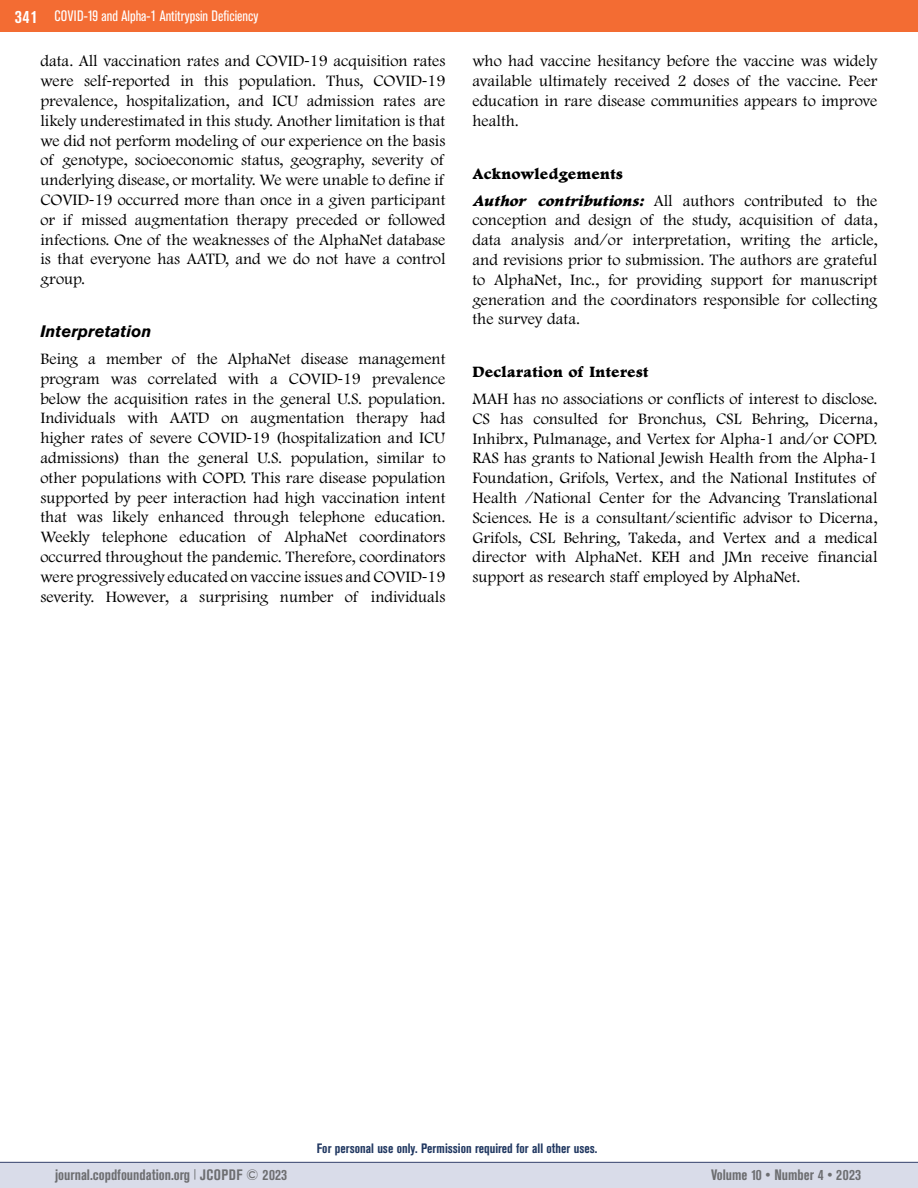
<style>
.page{position:relative;width:918px;height:1188px;background:#fff}
.page>*{position:absolute;margin:0;border:0;box-sizing:border-box;transform-origin:0 0}
.t1{font:300 16.5px/19.8px "Footlight MT Pro";color:#000;text-align:justify}
.t2{font:800 16.5px "Footlight MT Pro";color:#000}
.t3{font:italic 700 16.5px "Akzidenz Grotesk BQ";color:#000}
.t4{font:700 condensed 15px "Akzidenz Grotesk BE";color:#6d6e71}
.t5{font:condensed 15px "Akzidenz Grotesk BE";color:#fff}
.t6{font:700 condensed 13.5px "Akzidenz Grotesk BE";color:#213861}
.s1{font-weight:700;font-size:18px}
.s2{font-family:"Myriad Pro";font-weight:400}
.s3{font-weight:800}
.s4{font-weight:800;font-style:italic}
</style>
<div class="page">
<div style="left:0;top:1162px;width:918px;height:26px;background:#d9dce9"></div>
<div style="left:0;top:0;width:918px;height:32px;background:#f36c33"></div>
<hr style="left:0;top:1162px;width:918px;height:1px;background:#34416b">
<p class="t5" style="left:15px;top:8px;width:245px"><span class="s1">341</span> COVID-19 and Alpha-1 Antitrypsin Deficiency</p>
<p class="t1" style="left:40px;top:52px;width:407px">data. All vaccination rates and COVID<span class="s2">-</span>19 acquisition rates were self<span class="s2">-</span>reported in this population. Thus, COVID<span class="s2">-</span>19 prevalence, hospitalization, and ICU admission rates are likely underestimated in this study. Another limitation is that we did not perform modeling of our experience on the basis of genotype, socioeconomic status, geography, severity of underlying disease, or mortality. We were unable to define if COVID<span class="s2">-</span>19 occurred more than once in a given participant or if missed augmentation therapy preceded or followed infections. One of the weaknesses of the AlphaNet database is that everyone has AATD, and we do not have a control group.</p>
<p class="t3" style="left:40px;top:322px;width:113px">Interpretation</p>
<p class="t1" style="left:40px;top:349px;width:407px">Being a member of the AlphaNet disease management program was correlated with a COVID<span class="s2">-</span>19 prevalence below the acquisition rates in the general U.S. population.<br>Individuals with AATD on augmentation therapy had higher rates of severe COVID<span class="s2">-</span>19 (hospitalization and ICU admissions) than the general U.S. population, similar to other populations with COPD. This rare disease population supported by peer interaction had high vaccination intent that was likely enhanced through telephone education.<br>Weekly telephone education of AlphaNet coordinators occurred throughout the pandemic. Therefore, coordinators were progressively educated on vaccine issues and COVID<span class="s2">-</span>19 severity. However, a surprising number of individuals</p>
<p class="t1" style="left:473px;top:52px;width:407px">who had vaccine hesitancy before the vaccine was widely available ultimately received 2 doses of the vaccine. Peer education in rare disease communities appears to improve health.</p>
<p class="t1" style="left:473px;top:161px;width:407px;line-height:26.5px"><span class="s3">Acknowledgements<br></span><span class="s4">Author contributions:</span> All authors contributed to the</p>
<p class="t1" style="left:473px;top:211px;width:407px">conception and design of the study, acquisition of data, data analysis and/or interpretation, writing the article, and revisions prior to submission. The authors are grateful to AlphaNet, Inc., for providing support for manuscript generation and the coordinators responsible for collecting the survey data.</p>
<p class="t2" style="left:473px;top:363px;width:178px">Declaration of Interest</p>
<p class="t1" style="left:473px;top:389px;width:407px">MAH has no associations or conflicts of interest to disclose.<br>CS has consulted for Bronchus, CSL Behring, Dicerna, Inhibrx, Pulmanage, and Vertex for Alpha<span class="s2">-</span>1 and/or COPD.<br>RAS has grants to National Jewish Health from the Alpha<span class="s2">-</span>1<br>Foundation, Grifols, Vertex, and the National Institutes of Health /National Center for the Advancing Translational Sciences. He is a consultant/scientific advisor to Dicerna, Grifols, CSL Behring, Takeda, and Vertex and a medical director with AlphaNet. KEH and JMn receive financial support as research staff employed by AlphaNet.</p>
<p class="t6" style="left:317px;top:1141px;width:282px">For personal use only. Permission required for all other uses.</p>
<p class="t4" style="left:55px;top:1166px;width:234px">journal.copdfoundation.org <sup>|</sup> JCOPDF © 2023</p>
<p class="t4" style="left:711px;top:1166px;width:151px">Volume 10 • Number 4 • 2023</p>
</div>
